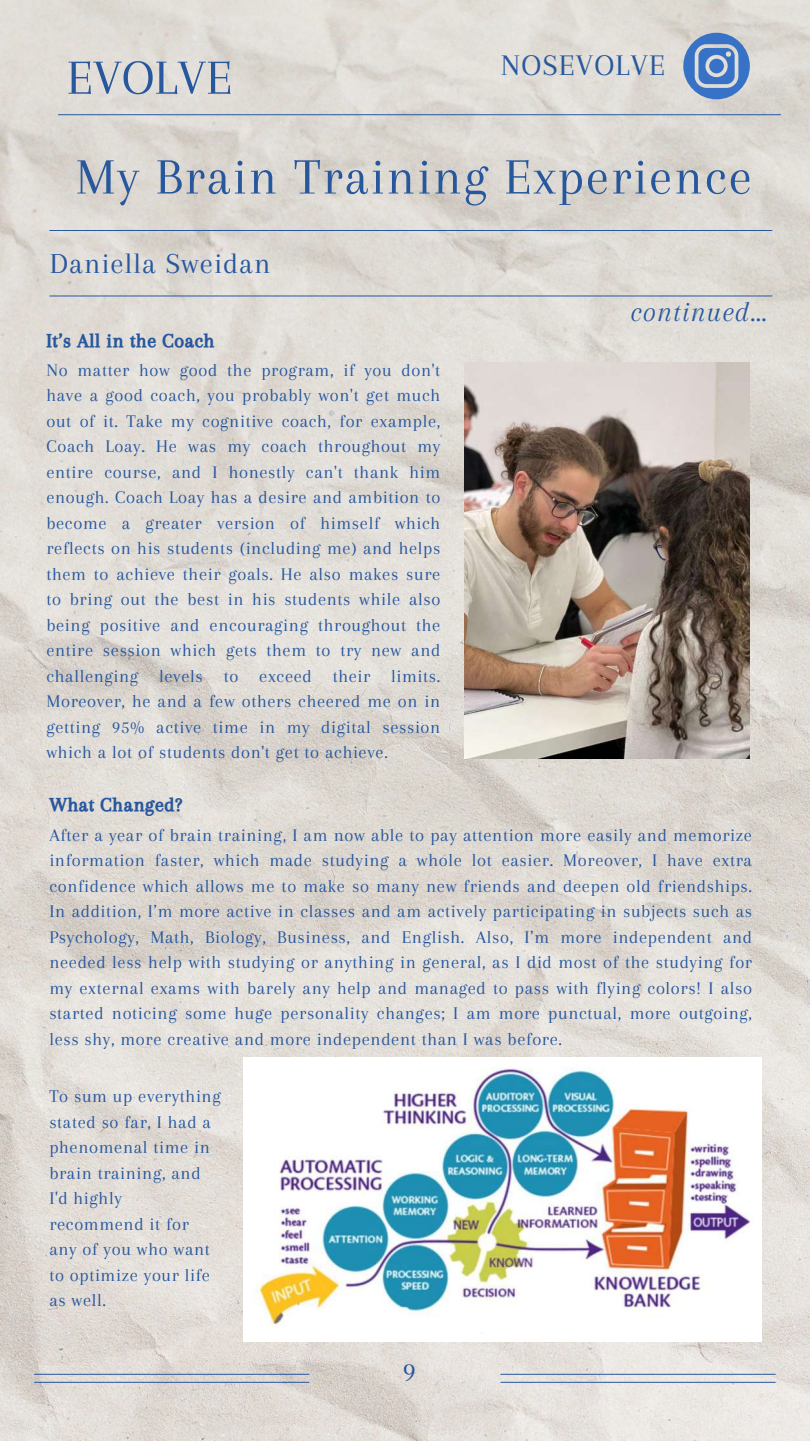
<style>
.page{position:relative;width:810px;height:1441px;background:#fff}
.page>*{position:absolute;margin:0;border:0;box-sizing:border-box;transform-origin:0 0}
.t1{font:52.7px "Arapey";letter-spacing:.035em;color:#27579d}
.t2{font:50.8px "Arapey";color:#27579d}
.t3{font:31px "Arapey";letter-spacing:.035em;color:#27579d}
.t4{font:30px "Arapey";letter-spacing:.035em;color:#27579d}
.t5{font:italic 29px "Arapey";letter-spacing:.035em;color:#27579d}
.t6{font:29px "Arapey";color:#27579d}
.t7{font:20px "CA Generated";letter-spacing:.035em;color:#27579d}
.t8{font:18.5px/25.5px "Arapey";letter-spacing:.035em;color:#27579d;text-align:justify}
</style>
<div class="page">
<img style="left:0;top:0;width:810px;height:1440px">
<hr style="left:58px;top:114px;width:723px;height:1px;background:#27579d">
<hr style="left:50px;top:230px;width:722px;height:1px;background:#27579d">
<hr style="left:501px;top:1381px;width:274px;height:1px;background:#27579d">
<hr style="left:501px;top:1373px;width:274px;height:1px;background:#27579d">
<svg style="left:683px;top:33px;width:67px;height:66px"></svg>
<hr style="left:35px;top:1381px;width:274px;height:1px;background:#27579d">
<hr style="left:35px;top:1373px;width:274px;height:1px;background:#27579d">
<hr style="left:50px;top:295px;width:722px;height:1px;background:#27579d">
<img style="left:465px;top:362px;width:285px;height:396px">
<img style="left:244px;top:1057px;width:518px;height:284px">
<h2 class="t2" style="left:67px;top:50px;width:167px">EVOLVE</h2>
<h3 class="t3" style="left:501px;top:48px;width:166px">NOSEVOLVE</h3>
<h1 class="t1" style="left:76px;top:148px;width:678px">My Brain Training Experience</h1>
<h3 class="t4" style="left:50px;top:247px;width:222px">Daniella Sweidan</h3>
<p class="t7" style="left:46px;top:329px;width:169px">It’s All in the Coach</p>
<p class="t8" style="left:46px;top:357px;width:395px">No matter how good the program, if you don't have a good coach, you probably won't get much out of it. Take my cognitive coach, for example, Coach Loay. He was my coach throughout my entire course, and I honestly can't thank him enough. Coach Loay has a desire and ambition to become a greater version of himself which reflects on his students (including me) and helps them to achieve their goals. He also makes sure to bring out the best in his students while also being positive and encouraging throughout the entire session which gets them to try new and challenging levels to exceed their limits.<br>Moreover, he and a few others cheered me on in getting 95% active time in my digital session which a lot of students don't get to achieve.</p>
<p class="t7" style="left:49px;top:793px;width:134px">What Changed?</p>
<h3 class="t5" style="left:630px;top:295px;width:138px">continued…</h3>
<p class="t8" style="left:49px;top:822px;width:704px">After a year of brain training, I am now able to pay attention more easily and memorize information faster, which made studying a whole lot easier. Moreover, I have extra confidence which allows me to make so many new friends and deepen old friendships.<br>In addition, I’m more active in classes and am actively participating in subjects such as Psychology, Math, Biology, Business, and English. Also, I’m more independent and needed less help with studying or anything in general, as I did most of the studying for my external exams with barely any help and managed to pass with flying colors! I also started noticing some huge personality changes; I am more punctual, more outgoing, less shy, more creative and more independent than I was before.</p>
<p class="t8" style="left:49px;top:1083px;width:173px;text-align:left">To sum up everything stated so far, I had a phenomenal time in brain training, and<br>I'd highly recommend it for any of you who want to optimize your life as well.</p>
<h3 class="t6" style="left:402px;top:1355px;width:15px">9</h3>
</div>
